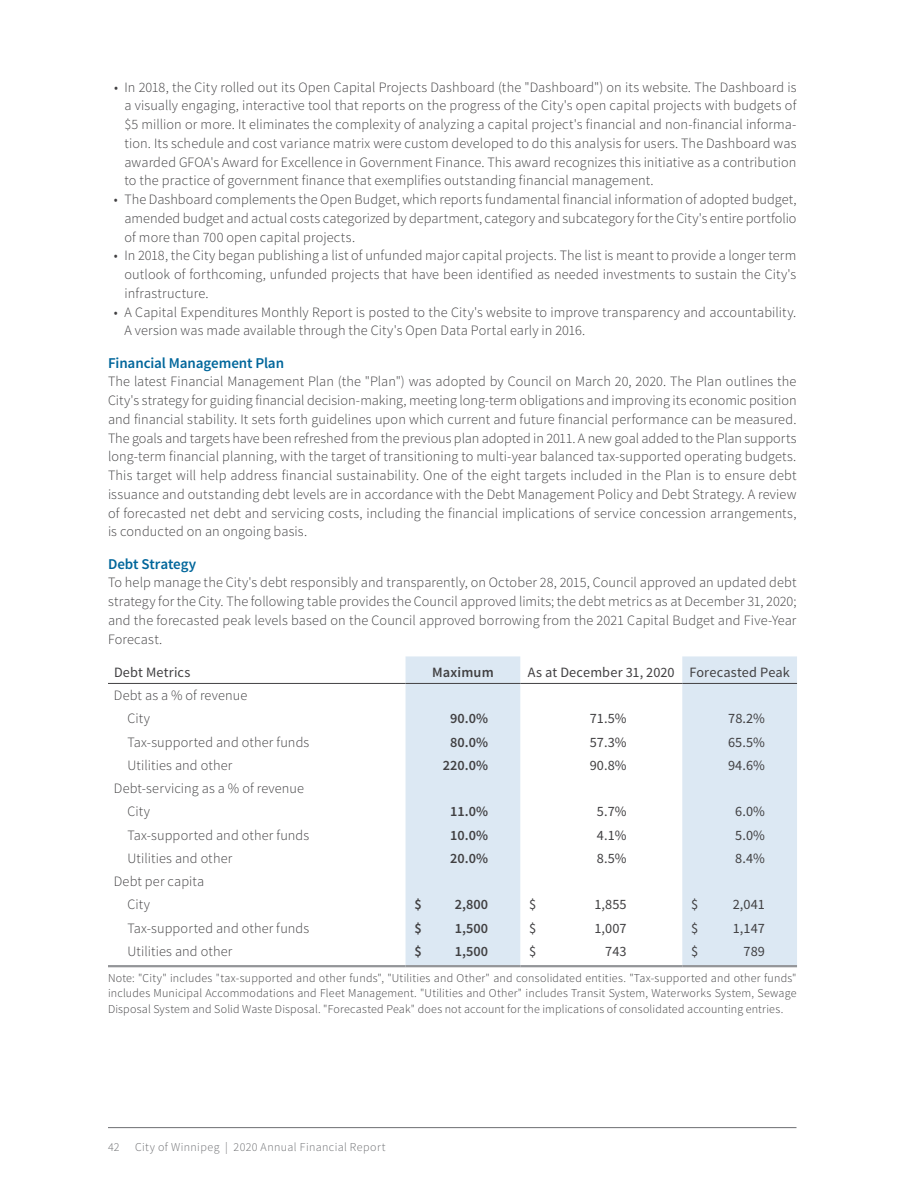
<style>
.page{position:relative;width:918px;height:1188px;background:#fff}
.page>*{position:absolute;margin:0;border:0;box-sizing:border-box;transform-origin:0 0}
.t1{font:600 15px "Source Sans Pro";letter-spacing:-.005em;color:#00669b}
.t2{font:300 14.25px/18.8px "Source Sans Pro";letter-spacing:.01em;color:#414042;text-align:justify}
.t3{font:14.25px "Source Sans Pro";letter-spacing:.005em;color:#414042}
.t4{font:600 14.25px "Source Sans Pro";letter-spacing:.005em;color:#414042}
.t5{font:300 12px/14.4px "Source Sans Pro";letter-spacing:.015em;color:#414042}
.t6{font:300 12px "Source Sans Pro";letter-spacing:.03em;color:#6d6e71}
</style>
<div class="page">
<hr style="left:108px;top:1127px;width:688px;height:1px;background:#6d6e71">
<svg style="left:406px;top:656px;width:391px;height:309px;fill:#dce8f3"></svg>
<hr style="left:108px;top:965px;width:298px;height:2px;background:#939598">
<hr style="left:406px;top:965px;width:114px;height:2px;background:#939598">
<hr style="left:520px;top:965px;width:162px;height:2px;background:#939598">
<hr style="left:682px;top:965px;width:115px;height:2px;background:#939598">
<hr style="left:108px;top:683px;width:298px;height:1px;background:#414042">
<hr style="left:406px;top:683px;width:114px;height:1px;background:#414042">
<hr style="left:520px;top:683px;width:162px;height:1px;background:#414042">
<hr style="left:682px;top:683px;width:115px;height:1px;background:#414042">
<p class="t2" style="left:125px;top:78px;width:674px;text-indent:-11px">• In 2018, the City rolled out its Open Capital Projects Dashboard (the "Dashboard") on its website. The Dashboard is a visually engaging, interactive tool that reports on the progress of the City's open capital projects with budgets of $5 million or more. It eliminates the complexity of analyzing a capital project's financial and non-financial informa&shy;tion. Its schedule and cost variance matrix were custom developed to do this analysis for users. The Dashboard was awarded GFOA's Award for Excellence in Government Finance. This award recognizes this initiative as a contribution to the practice of government finance that exemplifies outstanding financial management.</p>
<p class="t2" style="left:125px;top:190px;width:674px;text-indent:-11px">• The Dashboard complements the Open Budget, which reports fundamental financial information of adopted budget, amended budget and actual costs categorized by department, category and subcategory for the City's entire portfolio of more than 700 open capital projects.</p>
<p class="t2" style="left:125px;top:246px;width:673px;text-indent:-11px">• In 2018, the City began publishing a list of unfunded major capital projects. The list is meant to provide a longer term outlook of forthcoming, unfunded projects that have been identified as needed investments to sustain the City's infrastructure.</p>
<p class="t2" style="left:125px;top:303px;width:673px;text-indent:-11px">• A Capital Expenditures Monthly Report is posted to the City's website to improve transparency and accountability.<br>A version was made available through the City's Open Data Portal early in 2016.</p>
<p class="t1" style="left:108px;top:353px;width:178px">Financial Management Plan</p>
<p class="t2" style="left:108px;top:372px;width:690px">The latest Financial Management Plan (the "Plan") was adopted by Council on March 20, 2020. The Plan outlines the City's strategy for guiding financial decision-making, meeting long-term obligations and improving its economic position and financial stability. It sets forth guidelines upon which current and future financial performance can be measured.<br>The goals and targets have been refreshed from the previous plan adopted in 2011. A new goal added to the Plan supports long-term financial planning, with the target of transitioning to multi-year balanced tax-supported operating budgets.<br>This target will help address financial sustainability. One of the eight targets included in the Plan is to ensure debt issuance and outstanding debt levels are in accordance with the Debt Management Policy and Debt Strategy. A review of forecasted net debt and servicing costs, including the financial implications of service concession arrangements, is conducted on an ongoing basis.</p>
<p class="t1" style="left:108px;top:554px;width:90px">Debt Strategy</p>
<p class="t2" style="left:108px;top:573px;width:690px">To help manage the City's debt responsibly and transparently, on October 28, 2015, Council approved an updated debt strategy for the City. The following table provides the Council approved limits; the debt metrics as at December 31, 2020; and the forecasted peak levels based on the Council approved borrowing from the 2021 Capital Budget and Five-Year Forecast.</p>
<p class="t3" style="left:114px;top:664px;width:78px">Debt Metrics</p>
<p class="t4" style="left:432px;top:664px;width:63px">Maximum</p>
<p class="t3" style="left:528px;top:664px;width:264px">As at December 31, 2020 Forecasted Peak</p>
<p class="t2" style="left:127px;top:684px;width:121px;line-height:23.2px;text-indent:-13px">Debt as a % of revenue<br>City</p>
<p class="t4" style="left:450px;top:710px;width:40px">90.0%</p>
<p class="t3" style="left:590px;top:710px;width:38px">71.5%</p>
<p class="t3" style="left:728px;top:710px;width:38px">78.2%</p>
<p class="t2" style="left:127px;top:733px;width:183px">Tax-supported and other funds</p>
<p class="t4" style="left:450px;top:733px;width:40px">80.0%</p>
<p class="t3" style="left:590px;top:733px;width:38px">57.3%</p>
<p class="t3" style="left:728px;top:733px;width:38px">65.5%</p>
<p class="t2" style="left:127px;top:756px;width:106px">Utilities and other</p>
<p class="t4" style="left:443px;top:756px;width:47px">220.0%</p>
<p class="t3" style="left:590px;top:756px;width:38px">90.8%</p>
<p class="t3" style="left:728px;top:756px;width:38px">94.6%</p>
<p class="t2" style="left:127px;top:777px;width:178px;line-height:23.2px;text-indent:-13px">Debt-servicing as a % of revenue<br>City</p>
<p class="t4" style="left:450px;top:803px;width:40px">11.0%</p>
<p class="t3" style="left:597px;top:803px;width:31px">5.7%</p>
<p class="t3" style="left:735px;top:803px;width:31px">6.0%</p>
<p class="t2" style="left:127px;top:826px;width:183px">Tax-supported and other funds</p>
<p class="t4" style="left:450px;top:826px;width:40px">10.0%</p>
<p class="t3" style="left:597px;top:826px;width:31px">4.1%</p>
<p class="t3" style="left:735px;top:826px;width:31px">5.0%</p>
<p class="t2" style="left:127px;top:849px;width:106px">Utilities and other</p>
<p class="t4" style="left:450px;top:849px;width:40px">20.0%</p>
<p class="t3" style="left:597px;top:849px;width:31px">8.5%</p>
<p class="t3" style="left:735px;top:849px;width:31px">8.4%</p>
<p class="t2" style="left:127px;top:870px;width:79px;line-height:23.2px;text-indent:-13px">Debt per capita<br>City</p>
<p class="t4" style="left:414px;top:896px;width:9px">$</p>
<p class="t4" style="left:455px;top:896px;width:35px">2,800</p>
<p class="t3" style="left:529px;top:896px;width:9px">$</p>
<p class="t3" style="left:594px;top:896px;width:34px">1,855</p>
<p class="t3" style="left:691px;top:896px;width:9px">$</p>
<p class="t3" style="left:733px;top:896px;width:34px">2,041</p>
<p class="t2" style="left:127px;top:919px;width:183px">Tax-supported and other funds</p>
<p class="t4" style="left:414px;top:919px;width:9px">$</p>
<p class="t4" style="left:455px;top:919px;width:35px">1,500</p>
<p class="t3" style="left:529px;top:919px;width:9px">$</p>
<p class="t3" style="left:594px;top:919px;width:34px">1,007</p>
<p class="t3" style="left:691px;top:919px;width:9px">$</p>
<p class="t3" style="left:733px;top:919px;width:34px">1,147</p>
<p class="t2" style="left:127px;top:942px;width:106px">Utilities and other</p>
<p class="t4" style="left:414px;top:942px;width:9px">$</p>
<p class="t4" style="left:455px;top:942px;width:35px">1,500</p>
<p class="t3" style="left:529px;top:942px;width:9px">$</p>
<p class="t3" style="left:605px;top:942px;width:23px">743</p>
<p class="t3" style="left:691px;top:942px;width:9px">$</p>
<p class="t3" style="left:744px;top:942px;width:23px">789</p>
<p class="t5" style="left:108px;top:971px;width:690px">Note: "City" includes "tax-supported and other funds", "Utilities and Other" and consolidated entities. "Tax-supported and other funds" includes Municipal Accommodations and Fleet Management. "Utilities and Other" includes Transit System, Waterworks System, Sewage</p>
<p class="t5" style="left:108px;top:1002px;width:677px">Disposal System and Solid Waste Disposal. "Forecasted Peak" does not account for the implications of consolidated accounting entries.</p>
<p class="t6" style="left:108px;top:1140px;width:13px">42</p>
<p class="t6" style="left:135px;top:1140px;width:252px">City of Winnipeg | 2020 Annual Financial Report</p>
</div>
